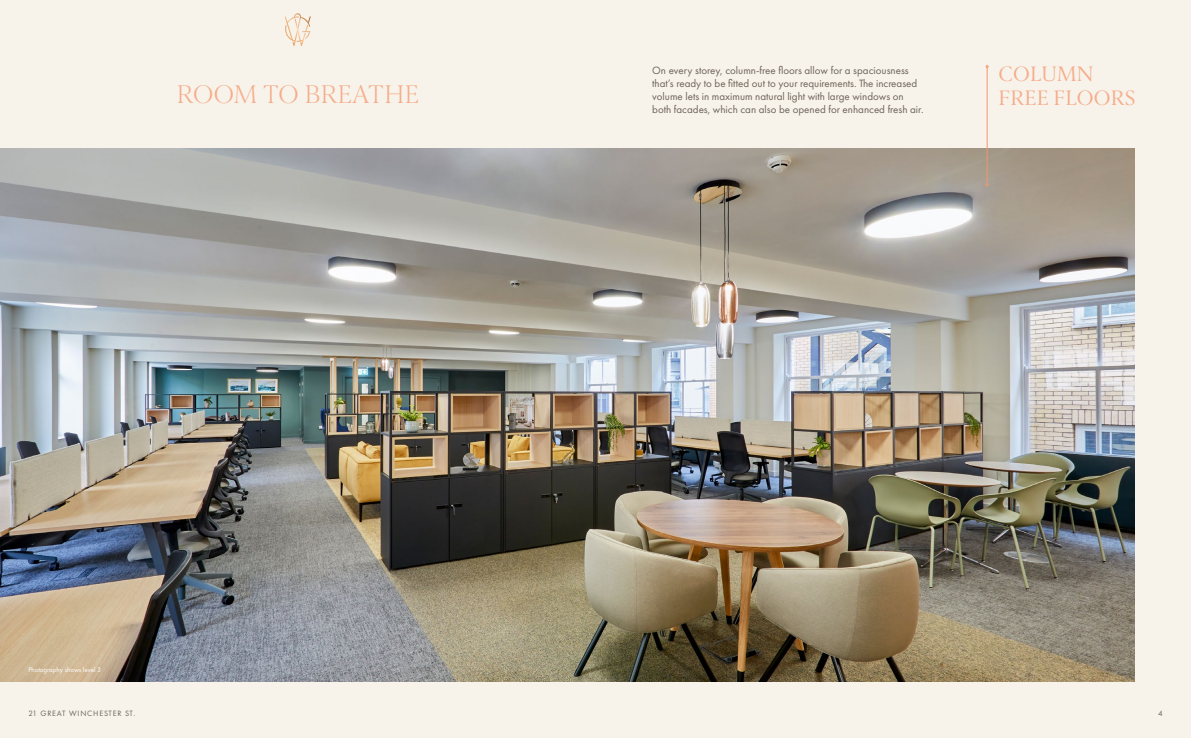
<style>
.page{position:relative;width:1191px;height:738px;background:#fff}
.page>*{position:absolute;margin:0;border:0;box-sizing:border-box;transform-origin:0 0}
.t1{font:300 25.6px "Berlingske Serif";letter-spacing:.01em;color:#f6ad8c}
.t2{font:20.9px/23.9px "Berlingske Serif";letter-spacing:.015em;color:#f6ad8c}
.t3{font:11px/13px "Futura PT";color:#6d625a}
.t4{font:8px "Futura PT";letter-spacing:.1em;color:#6d625a}
.t5{font:7px "Futura PT";color:#fff}
</style>
<div class="page">
<div style="left:0;top:0;width:1191px;height:737px;background:#f7f3ea"></div>
<img style="left:0;top:149px;width:1134px;height:531px">
<hr style="left:987px;top:67px;width:1px;height:117px;background:#f39670">
<img style="left:285px;top:13px;width:26px;height:33px">
<h1 class="t1" style="left:177px;top:78px;width:244px">ROOM TO BREATHE</h1>
<p class="t5" style="left:28px;top:664px;width:74px">Photography shows level 3</p>
<p class="t3" style="left:652px;top:63px;width:273px">On every storey, column-free floors allow for a spaciousness that’s ready to be fitted out to your requirements. The increased volume lets in maximum natural light with large windows on both facades, which can also be opened for enhanced fresh air.</p>
<h2 class="t2" style="left:998px;top:62px;width:138px">COLUMN<br>FREE FLOORS</h2>
<p class="t4" style="left:28px;top:707px;width:108px">21 GREAT WINCHESTER ST.</p>
<p class="t4" style="left:1158px;top:707px;width:6px">4</p>
</div>
